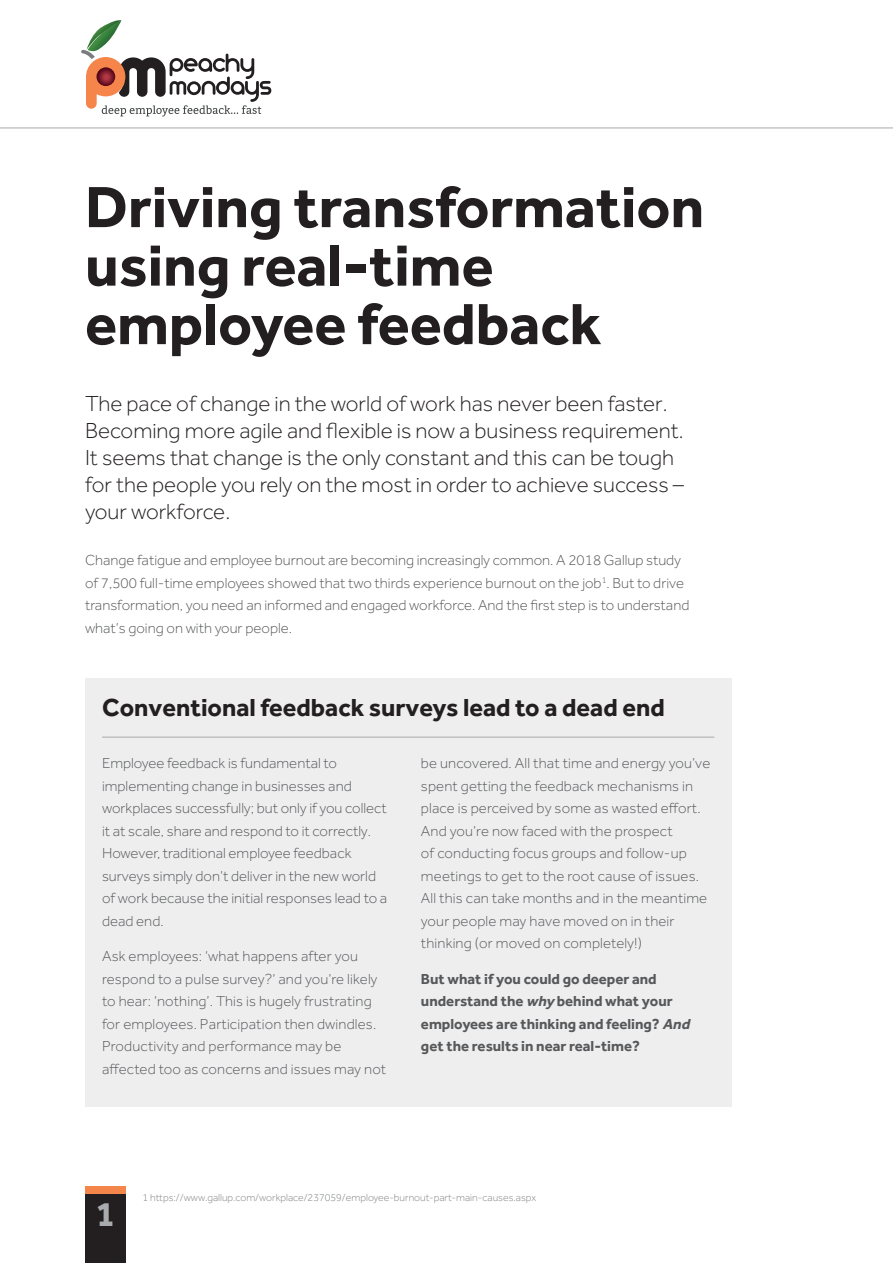
<style>
.page{position:relative;width:893px;height:1263px;background:#fff}
.page>*{position:absolute;margin:0;border:0;box-sizing:border-box;transform-origin:0 0}
.t1{font:700 60px/58.5px "Effra";color:#231f20}
.t2{font:700 36px "Effra";color:#aaabaf}
.t3{font:700 25.5px "Effra";color:#231f20}
.t4{font:300 22.5px/27px "Effra";color:#231f20}
.t5{font:300 15px/22.5px "Effra";color:#57585a}
.t6{font:700 15px/22.5px "Effra";color:#57585a}
.t7{font:300 10.5px "Effra";color:#808285}
.s1{font-style:italic}
</style>
<div class="page">
<div style="left:85px;top:678px;width:646px;height:429px;background:#eeeeef"></div>
<hr style="left:0;top:128px;width:893px;height:1px;background:#a8a9ad">
<hr style="left:102px;top:737px;width:612px;height:1px;background:#a8a9ad">
<div style="left:85px;top:1193px;width:41px;height:70px;background:#231f20"></div>
<div style="left:85px;top:1186px;width:41px;height:7px;background:#f5864b"></div>
<svg style="left:81px;top:20px;width:190px;height:96px"></svg>
<h1 class="t1" style="left:85px;top:176px;width:621px">Driving transformation using real-time employee feedback</h1>
<p class="t4" style="left:85px;top:390px;width:601px">The pace of change in the world of work has never been faster.<br>Becoming more agile and flexible is now a business requirement.<br>It seems that change is the only constant and this can be tough for the people you rely on the most in order to achieve success – your workforce.</p>
<p class="t5" style="left:85px;top:549px;width:606px">Change fatigue and employee burnout are becoming increasingly common. A 2018 Gallup study of 7,500 full-time employees showed that two thirds experience burnout on the job<sup>1</sup>. But to drive transformation, you need an informed and engaged workforce. And the first step is to understand what’s going on with your people.</p>
<h3 class="t3" style="left:102px;top:692px;width:564px">Conventional feedback surveys lead to a dead end</h3>
<p class="t5" style="left:102px;top:752px;width:287px">Employee feedback is fundamental to implementing change in businesses and workplaces successfully; but only if you collect it at scale, share and respond to it correctly.<br>However, traditional employee feedback surveys simply don’t deliver in the new world of work because the initial responses lead to a dead end.</p>
<p class="t5" style="left:102px;top:945px;width:286px">Ask employees: ‘what happens after you respond to a pulse survey?’ and you’re likely to hear: ‘nothing’. This is hugely frustrating for employees. Participation then dwindles.<br>Productivity and performance may be affected too as concerns and issues may not</p>
<p class="t5" style="left:421px;top:752px;width:291px">be uncovered. All that time and energy you’ve spent getting the feedback mechanisms in place is perceived by some as wasted effort.<br>And you’re now faced with the prospect<br>of conducting focus groups and follow-up meetings to get to the root cause of issues.<br>All this can take months and in the meantime your people may have moved on in their thinking (or moved on completely!)</p>
<p class="t6" style="left:421px;top:967px;width:274px">But what if you could go deeper and understand the <span class="s1">why</span> behind what your employees are thinking and feeling? <span class="s1">And </span>get the results in near real-time?</p>
<h2 class="t2" style="left:96px;top:1192px;width:21px">1</h2>
<p class="t7" style="left:143px;top:1191px;width:395px">1 https://www.gallup.com/workplace/237059/employee-burnout-part-main-causes.aspx</p>
</div>
